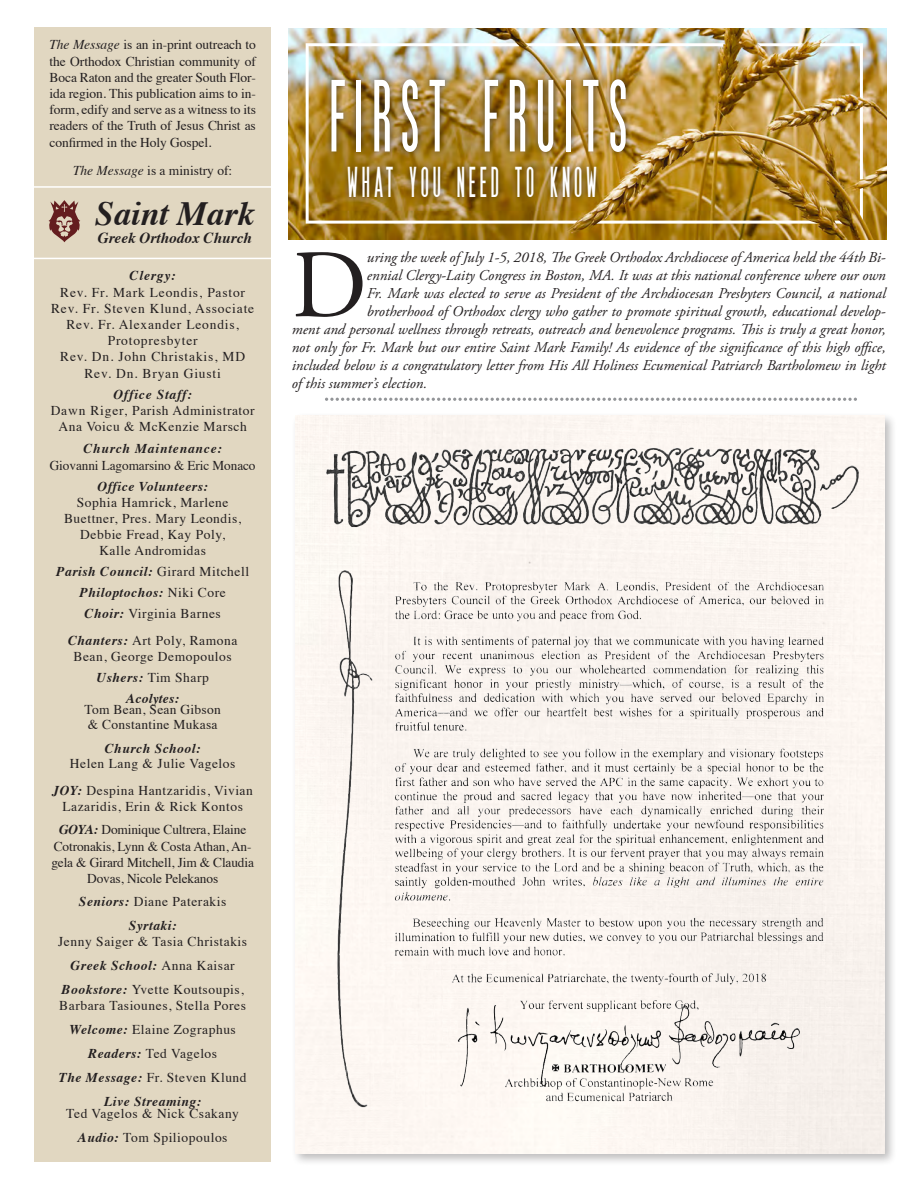
<style>
.page{position:relative;width:918px;height:1188px;background:#fff}
.page>*{position:absolute;margin:0;border:0;box-sizing:border-box;transform-origin:0 0}
.t1{font:700 105px "SF Movie Poster Condensed";letter-spacing:.1em;color:#fff}
.Body_Article{font:96.45px "Adobe Garamond Pro";color:#231f20}
.t2{font:700 45px "SF Movie Poster Condensed";letter-spacing:.1em;color:#fff}
.t3{font:italic 700 33.9px "Times";color:#231f20}
.t4{font:italic 700 15.3px "Times";color:#231f20}
.Body_Article-2{font:italic 15px "Adobe Garamond Pro";color:#231f20}
.t5{font:13.5px/16.2px "Times";letter-spacing:.04em;color:#231f20;text-align:center}
.t6{font:13.5px "Times";letter-spacing:.06em;color:#231f20}
.t7{font:italic 700 13.5px "Times";letter-spacing:.04em;color:#231f20}
.t8{font:13.5px/16.2px "Times";letter-spacing:-.01em;color:#231f20;text-align:center}
.t9{font:13.5px "Times";letter-spacing:.02em;color:#231f20}
.t10{font:italic 700 13.5px "Times";letter-spacing:.06em;color:#231f20}
.t11{font:13.5px "Times";letter-spacing:-.005em;color:#231f20}
.t12{font:13.5px "Times";color:#231f20}
.t13{font:italic 700 13.5px "Times";letter-spacing:.02em;color:#231f20}
.s1{font-style:italic}
.s2{font-weight:400;font-style:normal}
.s3{font-weight:700;font-style:italic}
</style>
<div class="page">
<div style="left:34px;top:27px;width:237px;height:1135px;background:#e1d7c1"></div>
<svg style="left:48px;top:200px;width:32px;height:42px"></svg>
<hr style="left:30px;top:258px;width:247px;height:1px;background:#fff">
<hr style="left:30px;top:186px;width:247px;height:2px;background:#fff">
<img style="left:288px;top:28px;width:599px;height:211px">
<img style="left:306px;top:43px;width:557px;height:181px">
<svg style="left:325px;top:398px;width:532px;height:3px"></svg>
<div style="left:292px;top:412px;width:605px;height:755px;background:#231f20;opacity:.3"></div>
<div style="left:295px;top:416px;width:589px;height:738px;background:#fcf6f1"></div>
<img style="left:318px;top:440px;width:553px;height:96px">
<img style="left:317px;top:563px;width:528px;height:562px">
<p class="t5" style="left:49px;top:36px;width:208px;text-align:justify"><span class="s1">The Message</span> is an in-print outreach to the Orthodox Christian community of Boca Raton and the greater South Flor&shy;ida region. This publication aims to in&shy;form, edify and serve as a witness to its readers of the Truth of Jesus Christ as confirmed in the Holy Gospel.</p>
<p class="t12" style="left:73px;top:158px;width:161px"><span class="s1">The Message</span> is a ministry of:</p>
<p class="t3" style="left:95px;top:182px;width:161px">Saint Mark</p>
<p class="t4" style="left:98px;top:224px;width:156px">Greek Orthodox Church</p>
<p class="t7" style="left:130px;top:263px;width:48px">Clergy:</p>
<p class="t6" style="left:60px;top:279px;width:186px">Rev. Fr. Mark Leondis, Pastor</p>
<p class="t6" style="left:51px;top:296px;width:205px">Rev. Fr. Steven Klund, Associate</p>
<p class="t6" style="left:66px;top:312px;width:174px">Rev. Fr. Alexander Leondis,</p>
<p class="t6" style="left:108px;top:328px;width:92px">Protopresbyter</p>
<p class="t6" style="left:60px;top:344px;width:186px">Rev. Dn. John Christakis, MD</p>
<p class="t6" style="left:84px;top:360px;width:138px">Rev. Dn. Bryan Giusti</p>
<p class="t10" style="left:113px;top:381px;width:80px">Office Staff:</p>
<p class="t5" style="left:51px;top:401px;width:205px">Dawn Riger, Parish Administrator</p>
<p class="t5" style="left:59px;top:417px;width:190px">Ana Voicu &amp; McKenzie Marsch</p>
<p class="t10" style="left:83px;top:436px;width:140px">Church Maintenance:</p>
<p class="t11" style="left:50px;top:453px;width:207px">Giovanni Lagomarsino &amp; Eric Monaco</p>
<p class="t7" style="left:97px;top:473px;width:112px">Office Volunteers:</p>
<p class="t5" style="left:64px;top:493px;width:179px">Sophia Hamrick, Marlene<br>Buettner, Pres. Mary Leondis,<br>Debbie Fread, Kay Poly,</p>
<p class="t5" style="left:99px;top:542px;width:108px">Kalle Andromidas</p>
<p class="t7" style="left:56px;top:559px;width:194px">Parish Council: <span class="s2">Girard Mitchell</span></p>
<p class="t7" style="left:80px;top:580px;width:148px">Philoptochos: <span class="s2">Niki Core</span></p>
<p class="t5" style="left:85px;top:605px;width:138px"><span class="s3">Choir:</span> Virginia Barnes</p>
<p class="t5" style="left:68px;top:631px;width:171px"><span class="s3">Chanters:</span> Art Poly, Ramona<br>Bean, George Demopoulos</p>
<p class="t5" style="left:96px;top:669px;width:114px"><span class="s3">Ushers:</span> Tim Sharp</p>
<p class="t13" style="left:126px;top:686px;width:55px">Acolytes:</p>
<p class="t9" style="left:84px;top:697px;width:138px">Tom Bean, Sean Gibson</p>
<p class="t9" style="left:88px;top:712px;width:131px">&amp; Constantine Mukasa</p>
<p class="t7" style="left:105px;top:736px;width:97px">Church School:</p>
<p class="t5" style="left:70px;top:754px;width:167px">Helen Lang &amp; Julie Vagelos</p>
<p class="t5" style="left:53px;top:781px;width:202px"><span class="s3">JOY:</span> Despina Hantzaridis, Vivian<br>Lazaridis, Erin &amp; Rick Kontos</p>
<p class="t8" style="left:51px;top:821px;width:204px"><span class="s3">GOYA:</span> Dominique Cultrera, Elaine<br>Cotronakis, Lynn &amp; Costa Athan, An&shy;gela &amp; Girard Mitchell, Jim &amp; Claudia<br>Dovas, Nicole Pelekanos</p>
<p class="t5" style="left:79px;top:892px;width:149px"><span class="s3">Seniors:</span> Diane Paterakis</p>
<p class="t7" style="left:129px;top:912px;width:50px">Syrtaki:</p>
<p class="t5" style="left:58px;top:932px;width:190px">Jenny Saiger &amp; Tasia Christakis</p>
<p class="t7" style="left:71px;top:953px;width:166px">Greek School: <span class="s2">Anna Kaisar</span></p>
<p class="t5" style="left:62px;top:980px;width:184px"><span class="s3">Bookstore:</span> Yvette Koutsoupis,</p>
<p class="t5" style="left:59px;top:996px;width:188px">Barbara Tasiounes, Stella Pores</p>
<p class="t5" style="left:69px;top:1020px;width:168px"><span class="s3">Welcome:</span> Elaine Zographus</p>
<p class="t5" style="left:88px;top:1044px;width:131px"><span class="s3">Readers:</span> Ted Vagelos</p>
<p class="t5" style="left:59px;top:1068px;width:189px"><span class="s3">The Message:</span> Fr. Steven Klund</p>
<p class="t7" style="left:104px;top:1089px;width:99px">Live Streaming:</p>
<p class="t5" style="left:66px;top:1104px;width:174px">Ted Vagelos &amp; Nick Csakany</p>
<p class="t5" style="left:78px;top:1128px;width:151px"><span class="s3">Audio:</span> Tom Spiliopoulos</p>
<p class="t1" style="left:330px;top:59px;width:298px">FIRST FRUITS</p>
<p class="t2" style="left:348px;top:158px;width:251px">WHAT YOU NEED TO KNOW</p>
<p class="Body_Article" style="left:292px;top:228px;width:77px">D</p>
<p class="Body_Article-2" style="left:367px;top:248px;width:520px">uring the week of July 1-5, 2018, The Greek Orthodox Archdiocese of America held the 44th Bi-</p>
<p class="Body_Article-2" style="left:367px;top:266px;width:520px">ennial Clergy-Laity Congress in Boston, MA. It was at this national conference where our own</p>
<p class="Body_Article-2" style="left:367px;top:284px;width:520px">Fr. Mark was elected to serve as President of the Archdiocesan Presbyters Council, a national</p>
<p class="Body_Article-2" style="left:367px;top:302px;width:520px">brotherhood of Orthodox clergy who gather to promote spiritual growth, educational develop-</p>
<p class="Body_Article-2" style="left:292px;top:320px;width:596px">ment and personal wellness through retreats, outreach and benevolence programs. This is truly a great honor,</p>
<p class="Body_Article-2" style="left:292px;top:338px;width:596px">not only for Fr. Mark but our entire Saint Mark Family! As evidence of the significance of this high office,</p>
<p class="Body_Article-2" style="left:292px;top:356px;width:596px">included below is a congratulatory letter from His All Holiness Ecumenical Patriarch Bartholomew in light</p>
<p class="Body_Article-2" style="left:292px;top:374px;width:137px">of this summer’s election.</p>
</div>
